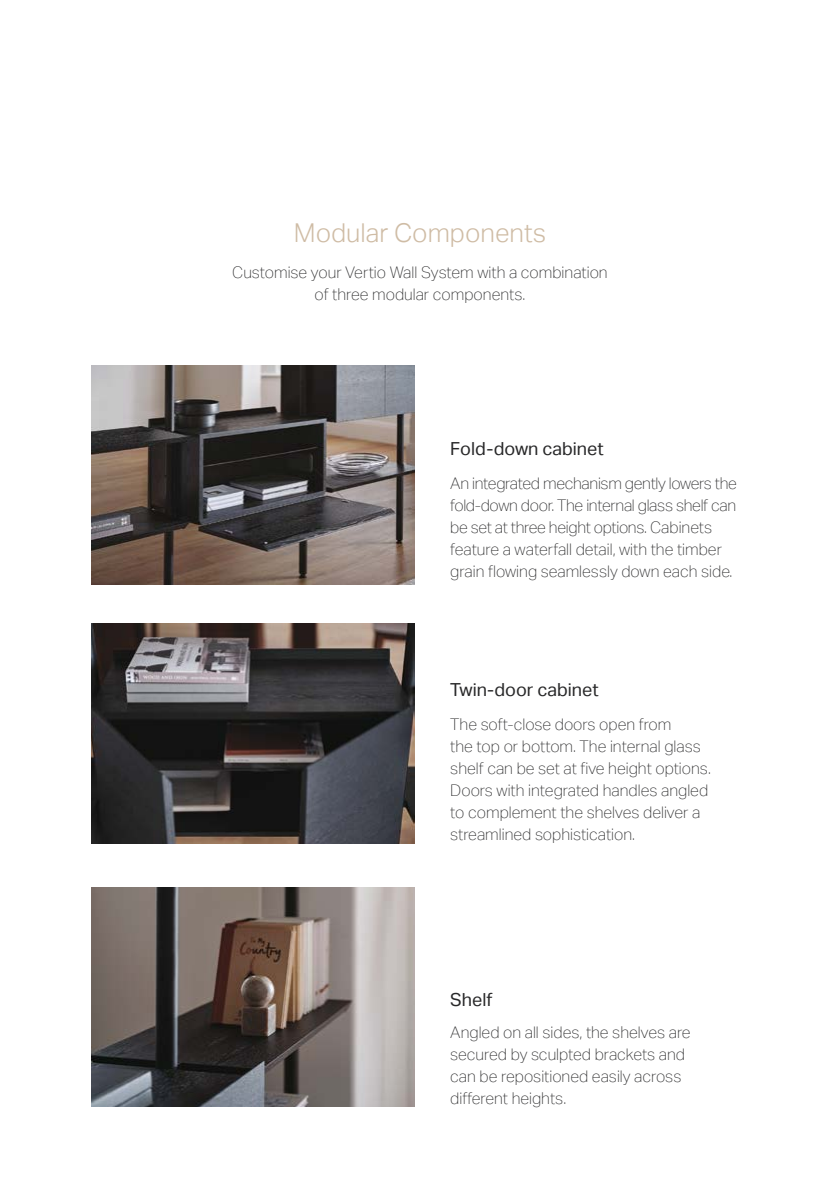
<style>
.page{position:relative;width:840px;height:1191px;background:#fff}
.page>*{position:absolute;margin:0;border:0;box-sizing:border-box;transform-origin:0 0}
.t1{font:300 26px "Aktiv Grotesk";color:#cfbca5}
.t2{font:18px "Aktiv Grotesk";color:#282829}
.t3{font:100 16px/22px "Aktiv Grotesk";color:#282829}
.t4{font:100 16px/22px "Aktiv Grotesk";letter-spacing:-.02em;color:#282829}
</style>
<div class="page">
<img style="left:92px;top:365px;width:322px;height:220px">
<img style="left:92px;top:624px;width:322px;height:219px">
<img style="left:92px;top:887px;width:322px;height:219px">
<h1 class="t1" style="left:294px;top:218px;width:253px">Modular Components</h1>
<p class="t3" style="left:232px;top:261px;width:377px;text-align:center">Customise your Vertio Wall System with a combination of three modular components.</p>
<p class="t2" style="left:450px;top:438px;width:155px">Fold-down cabinet</p>
<p class="t4" style="left:450px;top:472px;width:288px">An integrated mechanism gently lowers the fold-down door. The internal glass shelf can be set at three height options. Cabinets feature a waterfall detail, with the timber grain flowing seamlessly down each side.</p>
<p class="t2" style="left:450px;top:679px;width:150px">Twin-door cabinet</p>
<p class="t3" style="left:450px;top:713px;width:262px">The soft-close doors open from<br>the top or bottom. The internal glass shelf can be set at five height options.<br>Doors with integrated handles angled to complement the shelves deliver a streamlined sophistication.</p>
<p class="t2" style="left:450px;top:989px;width:44px">Shelf</p>
<p class="t3" style="left:450px;top:1021px;width:242px">Angled on all sides, the shelves are secured by sculpted brackets and can be repositioned easily across different heights.</p>
</div>
